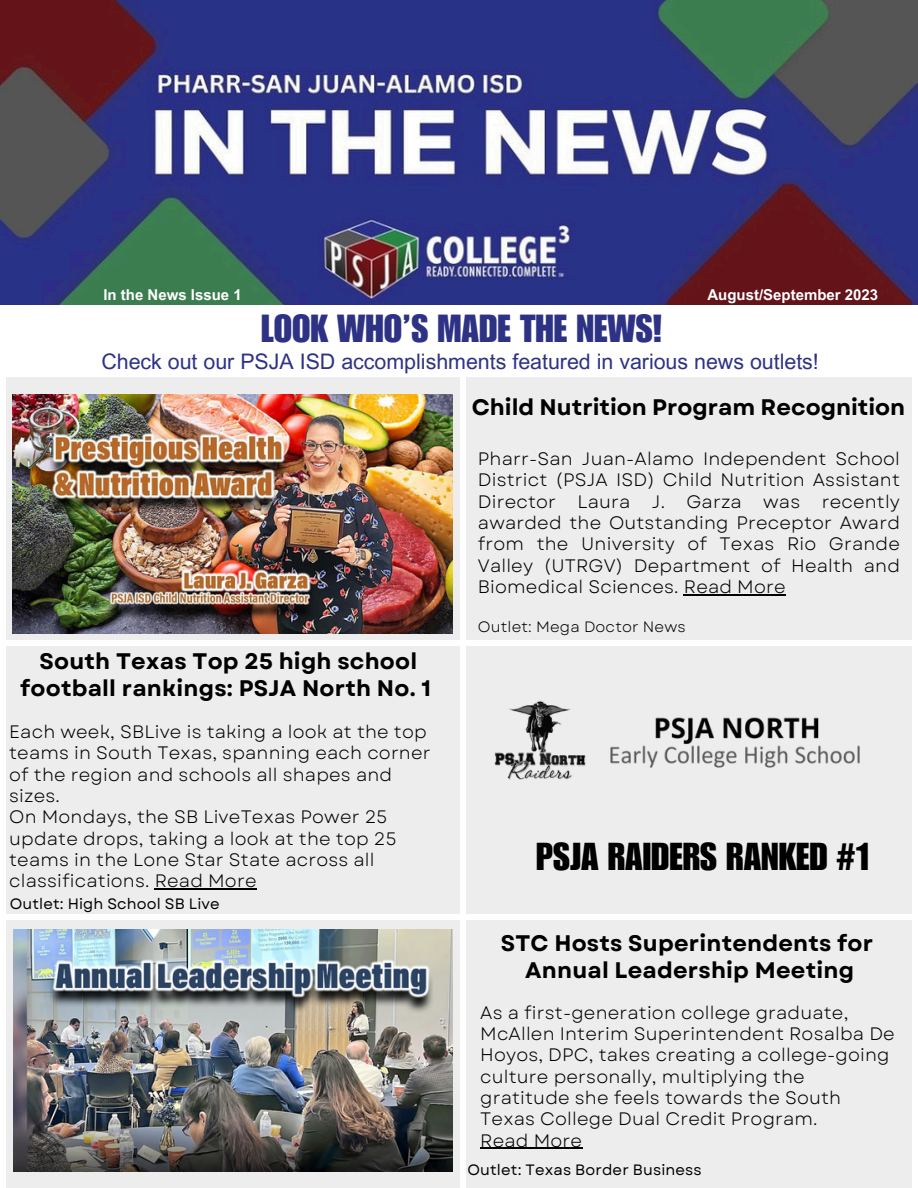
<style>
.page{position:relative;width:918px;height:1188px;background:#fff}
.page>*{position:absolute;margin:0;border:0;box-sizing:border-box;transform-origin:0 0}
.t1{font:38.1px "Impact LT Std";color:#2e3284}
.t2{font:37.95px "Impact LT Std";color:#000}
.t3{font:700 22.5px/27px "Garet";letter-spacing:.01em;color:#000;text-align:center}
.t4{font:21.45px "Arial MT Pro";color:#2e3284}
.t5{font:18px/21.3px "Garet";letter-spacing:.01em;color:#000}
.t6{font:15px "Garet";letter-spacing:.01em;color:#000}
.t7{font:700 15px "Arial MT Pro";color:#fff}
.t8{font:15px "Garet";letter-spacing:.01em;color:#000}
</style>
<div class="page">
<div style="left:0;top:378px;width:918px;height:810px;background:#ededed"></div>
<img style="left:13px;top:395px;width:440px;height:238px">
<img style="left:494px;top:701px;width:366px;height:79px">
<div style="left:0;top:914px;width:918px;height:6px;background:#fff"></div>
<div style="left:0;top:640px;width:918px;height:6px;background:#fff"></div>
<div style="left:460px;top:378px;width:6px;height:810px;background:#fff"></div>
<div style="left:0;top:378px;width:6px;height:810px;background:#fff"></div>
<div style="left:912px;top:378px;width:6px;height:810px;background:#fff"></div>
<img style="left:13px;top:930px;width:439px;height:242px">
<img style="left:0;top:0;width:918px;height:305px">
<hr style="left:684px;top:594px;width:102px;height:1px;background:#000">
<hr style="left:155px;top:889px;width:102px;height:1px;background:#000">
<hr style="left:480px;top:1148px;width:102px;height:1px;background:#000">
<h1 class="t7" style="left:103px;top:289px;width:140px">In the News Issue 1</h1>
<p class="t7" style="left:707px;top:289px;width:172px">August/September 2023</p>
<h5 class="t1" style="left:261px;top:315px;width:403px">LOOK WHO’S MADE THE NEWS!</h5>
<h1 class="t4" style="left:101px;top:353px;width:719px">Check out our PSJA ISD accomplishments featured in various news outlets!</h1>
<p class="t3" style="left:472px;top:394px;width:435px">Child Nutrition Program Recognition</p>
<h4 class="t3" style="left:20px;top:648px;width:412px">South Texas Top 25 high school football rankings: PSJA North No. 1</h4>
<p class="t5" style="left:9px;top:721px;width:423px">Each week, SBLive is taking a look at the top teams in South Texas, spanning each corner of the region and schools all shapes and sizes.<br>On Mondays, the SB LiveTexas Power 25 update drops, taking a look at the top 25 teams in the Lone Star State across all classifications. Read More</p>
<h4 class="t6" style="left:10px;top:893px;width:212px">Outlet: High School SB Live</h4>
<h2 class="t5" style="left:478px;top:448px;width:424px;text-align:justify">Pharr-San Juan-Alamo Independent School District (PSJA ISD) Child Nutrition Assistant Director Laura J. Garza was recently awarded the Outstanding Preceptor Award from the University of Texas Rio Grande Valley (UTRGV) Department of Health and Biomedical Sciences. Read More</h2>
<h4 class="t8" style="left:478px;top:616px;width:209px">Outlet: Mega Doctor News</h4>
<h2 class="t2" style="left:536px;top:842px;width:334px">PSJA RAIDERS RANKED #1</h2>
<p class="t3" style="left:501px;top:930px;width:374px">STC Hosts Superintendents for<br>Annual Leadership Meeting</p>
<h2 class="t5" style="left:480px;top:1002px;width:416px">As a first-generation college graduate, McAllen Interim Superintendent Rosalba De Hoyos, DPC, takes creating a college-going culture personally, multiplying the gratitude she feels towards the South Texas College Dual Credit Program.<br>Read More</h2>
<p class="t6" style="left:468px;top:1159px;width:236px">Outlet: Texas Border Business</p>
</div>
